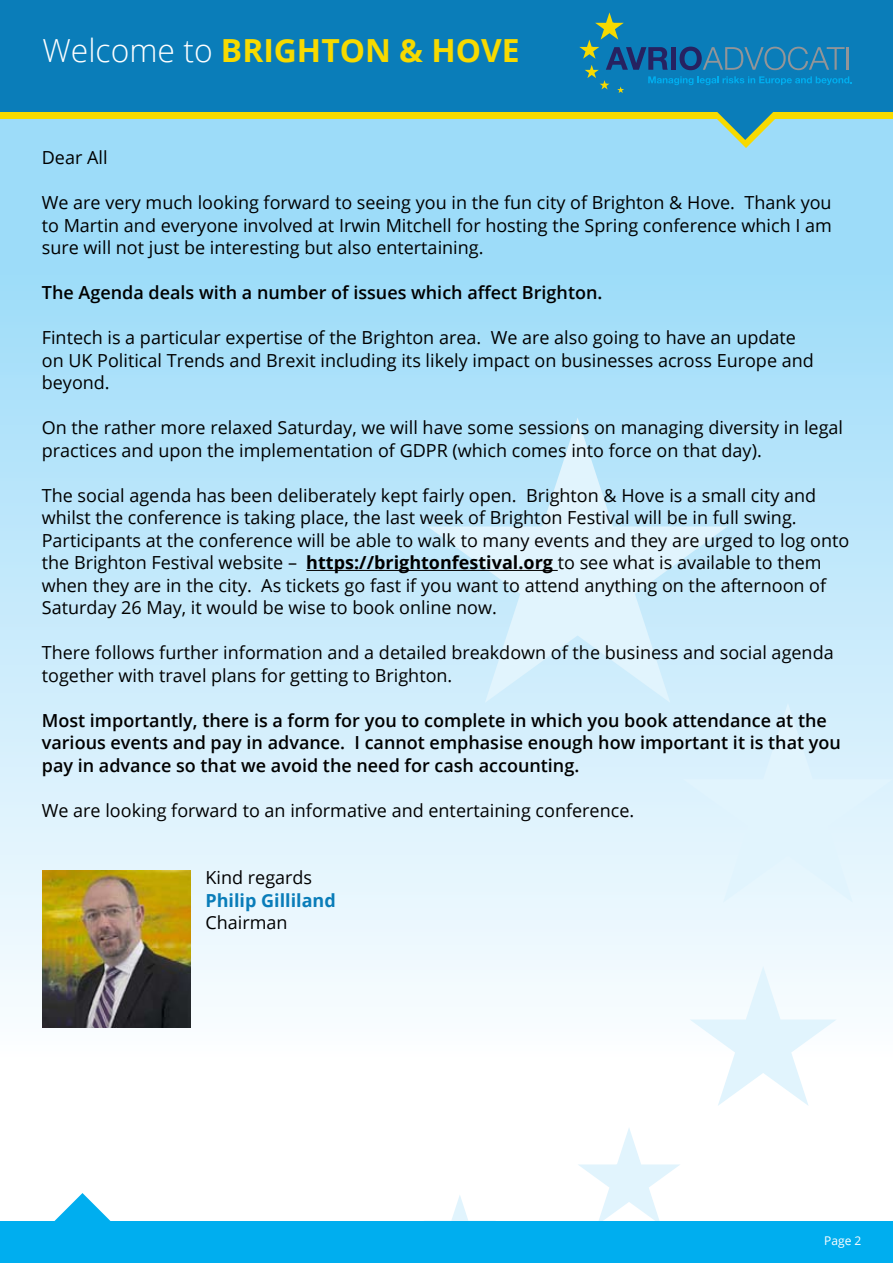
<style>
.page{position:relative;width:893px;height:1263px;background:#fff}
.page>*{position:absolute;margin:0;border:0;box-sizing:border-box;transform-origin:0 0}
.t1{font:700 31.8px "Open Sans";color:#f7da00}
.t2{font:18px/22.5px "Open Sans";color:#000}
.t3{font:600 18px/22.5px "Open Sans";color:#000}
.t4{font:700 18px "Open Sans";color:#0a7db9}
.t5{font:12px "Open Sans";color:#fff}
.s1{font-weight:300;color:#fff}
.s2{font-weight:700}
</style>
<div class="page">
<div style="left:0;top:113px;width:893px;height:1111px;background:linear-gradient(to bottom,#91d8f8,#fff)"></div>
<svg style="left:428px;top:417px;width:300px;height:286px;background:#caebfb"></svg>
<svg style="left:683px;top:703px;width:210px;height:200px;background:#def2fc"></svg>
<svg style="left:690px;top:966px;width:147px;height:140px"></svg>
<svg style="left:578px;top:1127px;width:102px;height:94px"></svg>
<svg style="left:424px;top:1194px;width:72px;height:27px"></svg>
<div style="left:0;top:6px;width:893px;height:112px;background:#f7da00"></div>
<div style="left:0;top:0;width:893px;height:112px;background:#0a7db9"></div>
<svg style="left:13px;top:1193px;width:139px;height:28px"></svg>
<div style="left:0;top:1221px;width:893px;height:42px;background:#00aeef"></div>
<svg style="left:579px;top:12px;width:273px;height:136px"></svg>
<hr style="left:306px;top:570px;width:252px;height:1px;background:#000">
<img style="left:43px;top:870px;width:147px;height:157px">
<h1 class="t1" style="left:43px;top:28px;width:479px"><span class="s1">Welcome to</span> BRIGHTON &amp; HOVE</h1>
<p class="t2" style="left:42px;top:146px;width:67px">Dear All</p>
<p class="t2" style="left:42px;top:191px;width:792px;text-align:justify">We are very much looking forward to seeing you in the fun city of Brighton &amp; Hove. Thank you to Martin and everyone involved at Irwin Mitchell for hosting the Spring conference which I am sure will not just be interesting but also entertaining.</p>
<p class="t3" style="left:42px;top:281px;width:562px">The Agenda deals with a number of issues which affect Brighton.</p>
<p class="t2" style="left:42px;top:326px;width:774px">Fintech is a particular expertise of the Brighton area. We are also going to have an update on UK Political Trends and Brexit including its likely impact on businesses across Europe and beyond.</p>
<p class="t2" style="left:42px;top:416px;width:803px">On the rather more relaxed Saturday, we will have some sessions on managing diversity in legal practices and upon the implementation of GDPR (which comes into force on that day).</p>
<p class="t2" style="left:42px;top:483px;width:809px">The social agenda has been deliberately kept fairly open. Brighton &amp; Hove is a small city and whilst the conference is taking place, the last week of Brighton Festival will be in full swing.<br>Participants at the conference will be able to walk to many events and they are urged to log onto the Brighton Festival website – <span class="s2">https://brightonfestival.org</span> to see what is available to them when they are in the city. As tickets go fast if you want to attend anything on the afternoon of Saturday 26 May, it would be wise to book online now.</p>
<p class="t2" style="left:42px;top:641px;width:793px">There follows further information and a detailed breakdown of the business and social agenda together with travel plans for getting to Brighton.</p>
<p class="t3" style="left:42px;top:708px;width:801px">Most importantly, there is a form for you to complete in which you book attendance at the various events and pay in advance. I cannot emphasise enough how important it is that you pay in advance so that we avoid the need for cash accounting.</p>
<p class="t2" style="left:42px;top:798px;width:594px">We are looking forward to an informative and entertaining conference.</p>
<p class="t2" style="left:206px;top:866px;width:108px">Kind regards</p>
<p class="t4" style="left:206px;top:887px;width:132px">Philip Gilliland</p>
<p class="t2" style="left:206px;top:911px;width:84px">Chairman</p>
<p class="t5" style="left:824px;top:1232px;width:39px">Page 2</p>
</div>
